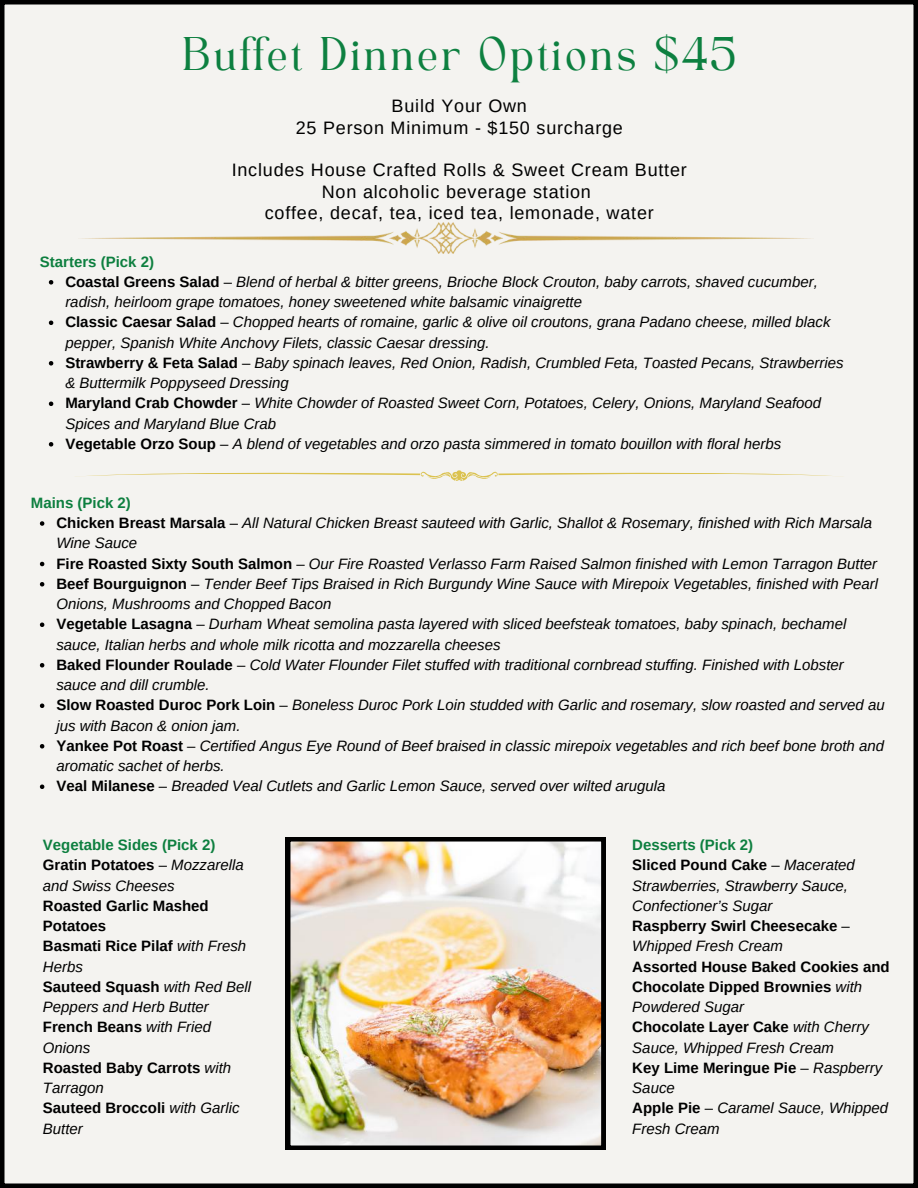
<style>
.page{position:relative;width:918px;height:1188px;background:#f4f3f0}
.page>*{position:absolute;margin:0;border:0;box-sizing:border-box;transform-origin:0 0}
.t1{font:33px "TAN Angleton";letter-spacing:.045em;color:#0d8040}
.t2{font:18px/21.3px "Arimo";letter-spacing:.045em;color:#000;text-align:center}
.t3{font:italic 15px/20.2px "Arimo";color:#000}
.t4{font:700 15px/20.2px "Arimo";color:#000}
.s1{font-weight:700;font-style:normal;color:#0d7f3f}
.s2{font-weight:700;font-style:normal}
.s3{font-style:normal}
.s4{font-weight:400;font-style:italic}
.s5{font-weight:400}
</style>
<div class="page">
<img style="left:286px;top:837px;width:319px;height:313px">
<svg style="left:40px;top:521px;width:4px;height:5px"></svg>
<svg style="left:40px;top:562px;width:4px;height:4px"></svg>
<svg style="left:40px;top:582px;width:4px;height:5px"></svg>
<svg style="left:40px;top:623px;width:4px;height:4px"></svg>
<svg style="left:40px;top:663px;width:4px;height:5px"></svg>
<svg style="left:40px;top:704px;width:4px;height:4px"></svg>
<svg style="left:40px;top:744px;width:4px;height:5px"></svg>
<svg style="left:40px;top:785px;width:4px;height:4px"></svg>
<img style="left:79px;top:222px;width:734px;height:32px">
<svg style="left:74px;top:470px;width:771px;height:12px"></svg>
<svg style="left:49px;top:280px;width:4px;height:5px"></svg>
<svg style="left:49px;top:321px;width:4px;height:4px"></svg>
<svg style="left:49px;top:361px;width:4px;height:5px"></svg>
<svg style="left:49px;top:402px;width:4px;height:4px"></svg>
<svg style="left:49px;top:442px;width:4px;height:5px"></svg>
<h1 class="t1" style="left:182px;top:36px;width:556px">Buffet Dinner Options $45</h1>
<p class="t2" style="left:296px;top:95px;width:329px">Build Your Own<br>25 Person Minimum - $150 surcharge</p>
<p class="t2" style="left:232px;top:160px;width:457px">Includes House Crafted Rolls &amp; Sweet Cream Butter<br>Non alcoholic beverage station<br>coffee, decaf, tea, iced tea, lemonade, water</p>
<p class="t3" style="left:65px;top:251px;width:780px;text-indent:-25px"><span class="s1">Starters (Pick 2)<br></span><span class="s2">Coastal Greens Salad</span> <span class="s3">–</span> Blend of herbal &amp; bitter greens, Brioche Block Crouton, baby carrots, shaved cucumber, radish, heirloom grape tomatoes, honey sweetened white balsamic vinaigrette<br><span class="s2">Classic Caesar Salad</span> <span class="s3">–</span> Chopped hearts of romaine, garlic &amp; olive oil croutons, grana Padano cheese, milled black pepper, Spanish White Anchovy Filets, classic Caesar dressing.<br><span class="s2">Strawberry &amp; Feta Salad</span> <span class="s3">–</span> Baby spinach leaves, Red Onion, Radish, Crumbled Feta, Toasted Pecans, Strawberries &amp; Buttermilk Poppyseed Dressing<br><span class="s2">Maryland Crab Chowder</span> <span class="s3">–</span> White Chowder of Roasted Sweet Corn, Potatoes, Celery, Onions, Maryland Seafood Spices and Maryland Blue Crab<br><span class="s2">Vegetable Orzo Soup</span> <span class="s3">–</span> A blend of vegetables and orzo pasta simmered in tomato bouillon with floral herbs</p>
<p class="t3" style="left:56px;top:492px;width:830px;text-indent:-25px"><span class="s1">Mains (Pick 2)<br></span><span class="s2">Chicken Breast Marsala</span> <span class="s3">–</span> All Natural Chicken Breast sauteed with Garlic, Shallot &amp; Rosemary, finished with Rich Marsala Wine Sauce<br><span class="s2">Fire Roasted Sixty South Salmon</span> <span class="s3">–</span> Our Fire Roasted Verlasso Farm Raised Salmon finished with Lemon Tarragon Butter <span class="s2">Beef Bourguignon</span> <span class="s3">–</span> Tender Beef Tips Braised in Rich Burgundy Wine Sauce with Mirepoix Vegetables, finished with Pearl Onions, Mushrooms and Chopped Bacon<br><span class="s2">Vegetable Lasagna</span> <span class="s3">–</span> Durham Wheat semolina pasta layered with sliced beefsteak tomatoes, baby spinach, bechamel sauce, Italian herbs and whole milk ricotta and mozzarella cheeses<br><span class="s2">Baked Flounder Roulade</span> <span class="s3">–</span> Cold Water Flounder Filet stuffed with traditional cornbread stuffing. Finished with Lobster sauce and dill crumble.<br><span class="s2">Slow Roasted Duroc Pork Loin</span> <span class="s3">–</span> Boneless Duroc Pork Loin studded with Garlic and rosemary, slow roasted and served au jus with Bacon &amp; onion jam.<br><span class="s2">Yankee Pot Roast</span> <span class="s3">–</span> Certified Angus Eye Round of Beef braised in classic mirepoix vegetables and rich beef bone broth and aromatic sachet of herbs.<br><span class="s2">Veal Milanese</span> <span class="s3">–</span> Breaded Veal Cutlets and Garlic Lemon Sauce, served over wilted arugula</p>
<p class="t3" style="left:43px;top:835px;width:202px"><span class="s1">Vegetable Sides (Pick 2)<br></span><span class="s2">Gratin Potatoes</span> <span class="s3">–</span> Mozzarella and Swiss Cheeses</p>
<p class="t4" style="left:43px;top:896px;width:210px">Roasted Garlic Mashed<br>Potatoes<br>Basmati Rice Pilaf <span class="s4">with Fresh<br>Herbs<br></span>Sauteed Squash <span class="s4">with Red Bell<br>Peppers and Herb Butter<br></span>French Beans <span class="s4">with Fried<br>Onions<br></span>Roasted Baby Carrots <span class="s4">with<br>Tarragon<br></span>Sauteed Broccoli <span class="s4">with Garlic<br>Butter</span></p>
<p class="t3" style="left:632px;top:835px;width:224px"><span class="s1">Desserts (Pick 2)<br></span><span class="s2">Sliced Pound Cake</span> <span class="s3">–</span> Macerated<br>Strawberries, Strawberry Sauce,<br>Confectioner’s Sugar<br><span class="s2">Raspberry Swirl Cheesecake</span> <span class="s3">–<br></span>Whipped Fresh Cream</p>
<p class="t4" style="left:632px;top:956px;width:259px">Assorted House Baked Cookies and<br>Chocolate Dipped Brownies <span class="s4">with<br>Powdered Sugar<br></span>Chocolate Layer Cake <span class="s4">with Cherry<br>Sauce, Whipped Fresh Cream<br></span>Key Lime Meringue Pie <span class="s5">–</span> <span class="s4">Raspberry<br>Sauce<br></span>Apple Pie <span class="s5">–</span> <span class="s4">Caramel Sauce, Whipped<br>Fresh Cream</span></p>
</div>
